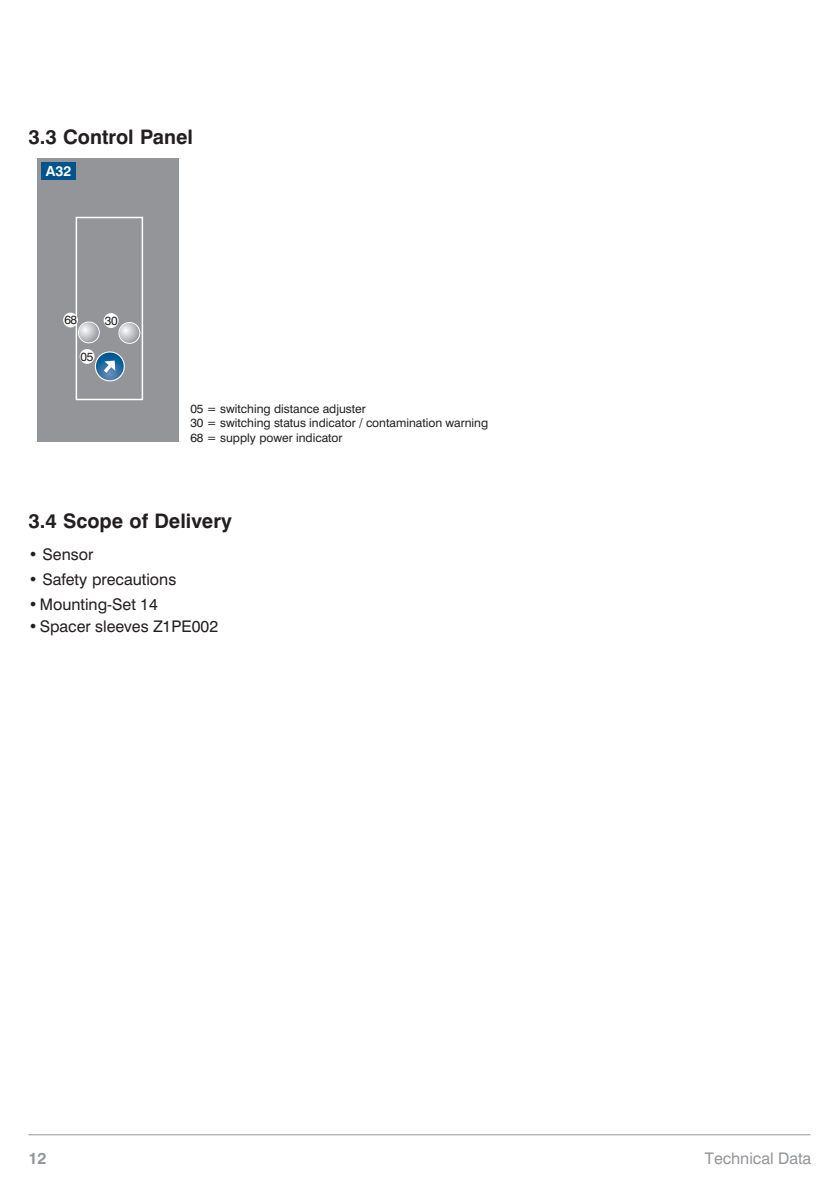
<style>
.page{position:relative;width:840px;height:1191px;background:#fff}
.page>*{position:absolute;margin:0;border:0;box-sizing:border-box;transform-origin:0 0}
.t1{font:700 20px "Swiss 721 BT";color:#231f20}
.t2{font:16px "Swiss 721 BT";color:#231f20}
.t3{font:16px "Swiss 721 BT";color:#939598}
.t4{font:700 16px "Swiss 721 BT";color:#939598}
.t5{font:700 14px "Swiss 721 BT";color:#fff}
.t6{font:12px/14.4px "Swiss 721 BT";color:#231f20}
</style>
<div class="page">
<hr style="left:28px;top:1134px;width:782px;height:1px;background:#939598">
<div style="left:37px;top:158px;width:142px;height:283px;background:#939598"></div>
<div style="left:76px;top:217px;width:67px;height:183px;border:1px solid #fff"></div>
<svg style="left:79px;top:322px;width:20px;height:20px"></svg>
<div style="left:78px;top:321px;width:22px;height:22px;border:1px solid #fff;border-radius:50%"></div>
<div style="left:63px;top:312px;width:15px;height:15px;background:#fff;border-radius:50%"></div>
<div style="left:80px;top:349px;width:14px;height:15px;background:#fff;border-radius:50%"></div>
<div style="left:42px;top:162px;width:34px;height:17px;background:#00548e"></div>
<svg style="left:119px;top:323px;width:20px;height:20px"></svg>
<div style="left:118px;top:322px;width:22px;height:22px;border:1px solid #fff;border-radius:50%"></div>
<div style="left:104px;top:313px;width:14px;height:15px;background:#fff;border-radius:50%"></div>
<svg style="left:93px;top:351px;width:32px;height:31px"></svg>
<h1 class="t1" style="left:28px;top:125px;width:166px">3.3 Control Panel</h1>
<p class="t5" style="left:46px;top:162px;width:27px">A32</p>
<p class="t6" style="left:64px;top:313px;width:14px">68</p>
<p class="t6" style="left:80px;top:349px;width:15px">05</p>
<p class="t6" style="left:105px;top:313px;width:14px">30</p>
<p class="t6" style="left:190px;top:401px;width:299px">05 = switching distance adjuster<br>30 = switching status indicator / contamination warning<br>68 = supply power indicator</p>
<h1 class="t1" style="left:28px;top:509px;width:205px">3.4 Scope of Delivery</h1>
<h2 class="t2" style="left:28px;top:544px;width:66px">• Sensor</h2>
<h2 class="t2" style="left:28px;top:570px;width:149px">• Safety precautions</h2>
<h2 class="t2" style="left:28px;top:594px;width:131px">•Mounting-Set 14</h2>
<h2 class="t2" style="left:28px;top:616px;width:191px">•Spacer sleeves Z1PE002</h2>
<h2 class="t4" style="left:28px;top:1148px;width:20px">12</h2>
<h2 class="t3" style="left:704px;top:1148px;width:108px">Technical Data</h2>
</div>
